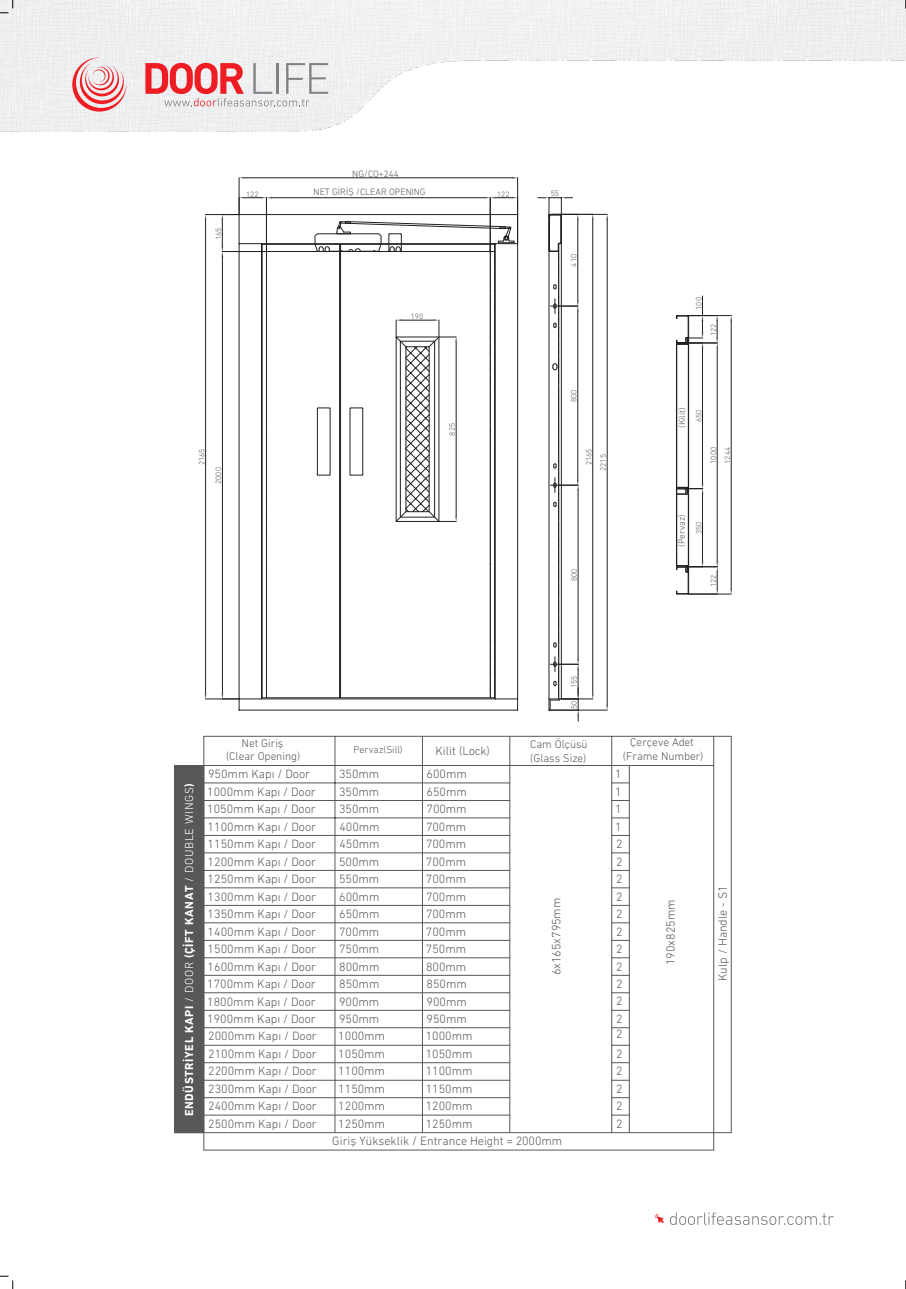
<style>
.page{position:relative;width:906px;height:1289px;background:#fff}
.page>*{position:absolute;margin:0;border:0;box-sizing:border-box;transform-origin:0 0}
.t1{font:300 12.3px/17.5px "DIN Next LT Pro";letter-spacing:-.005em;color:#57585a;text-align:justify}
.t2{font:700 11.7px "DIN Next LT Pro";letter-spacing:.05em;color:#fff}
.t3{font:300 11.4px/13.8px "DIN Next LT Pro";color:#57585a;text-align:center}
.t4{font:300 10.05px "DIN Next LT Pro";color:#57585a}
.t5{font:300 9.45px/18.1px "DIN Next LT Pro";color:#57585a}
.t6{font:300 7.8px/14.4px "DIN Next LT Pro";letter-spacing:-.005em;color:#57585a}
.s1{font-weight:300}
</style>
<div class="page">
<svg style="left:654px;top:1214px;width:10px;height:8px"></svg>
<svg style="left:670px;top:1212px;width:163px;height:12px"></svg>
<svg style="left:0;top:0;width:905px;height:132px"></svg>
<svg style="left:72px;top:57px;width:55px;height:55px"></svg>
<svg style="left:145px;top:63px;width:183px;height:43px"></svg>
<svg style="left:203px;top:736px;width:511px;height:414px"></svg>
<svg style="left:713px;top:736px;width:18px;height:1px"></svg>
<hr style="left:204px;top:835px;width:306px;height:1px;background:#57585a">
<svg style="left:612px;top:870px;width:17px;height:1px"></svg>
<hr style="left:204px;top:852px;width:306px;height:1px;background:#57585a">
<svg style="left:612px;top:887px;width:17px;height:1px"></svg>
<hr style="left:204px;top:870px;width:306px;height:1px;background:#57585a">
<svg style="left:612px;top:905px;width:17px;height:1px"></svg>
<hr style="left:204px;top:887px;width:306px;height:1px;background:#57585a">
<svg style="left:612px;top:922px;width:17px;height:1px"></svg>
<hr style="left:204px;top:905px;width:306px;height:1px;background:#57585a">
<svg style="left:612px;top:940px;width:17px;height:1px"></svg>
<hr style="left:204px;top:922px;width:306px;height:1px;background:#57585a">
<svg style="left:612px;top:957px;width:17px;height:1px"></svg>
<hr style="left:204px;top:940px;width:306px;height:1px;background:#57585a">
<svg style="left:612px;top:975px;width:17px;height:1px"></svg>
<hr style="left:204px;top:957px;width:306px;height:1px;background:#57585a">
<svg style="left:612px;top:992px;width:17px;height:1px"></svg>
<hr style="left:204px;top:975px;width:306px;height:1px;background:#57585a">
<svg style="left:612px;top:1010px;width:17px;height:1px"></svg>
<hr style="left:204px;top:992px;width:306px;height:1px;background:#57585a">
<svg style="left:612px;top:1027px;width:17px;height:1px"></svg>
<hr style="left:204px;top:1010px;width:306px;height:1px;background:#57585a">
<svg style="left:612px;top:1045px;width:17px;height:1px"></svg>
<hr style="left:204px;top:1027px;width:306px;height:1px;background:#57585a">
<svg style="left:612px;top:1062px;width:17px;height:1px"></svg>
<hr style="left:204px;top:1045px;width:306px;height:1px;background:#57585a">
<svg style="left:612px;top:1079px;width:17px;height:1px"></svg>
<hr style="left:731px;top:736px;width:1px;height:396px;background:#57585a">
<hr style="left:204px;top:1062px;width:306px;height:1px;background:#57585a">
<hr style="left:204px;top:1079px;width:306px;height:1px;background:#57585a">
<hr style="left:204px;top:1097px;width:306px;height:1px;background:#57585a">
<hr style="left:204px;top:1114px;width:306px;height:1px;background:#57585a">
<hr style="left:204px;top:1132px;width:527px;height:1px;background:#57585a">
<svg style="left:612px;top:835px;width:17px;height:1px"></svg>
<svg style="left:612px;top:817px;width:17px;height:1px"></svg>
<svg style="left:612px;top:800px;width:17px;height:1px"></svg>
<svg style="left:612px;top:782px;width:17px;height:1px"></svg>
<svg style="left:612px;top:1097px;width:17px;height:1px"></svg>
<svg style="left:612px;top:1114px;width:17px;height:1px"></svg>
<hr style="left:629px;top:765px;width:1px;height:367px;background:#57585a">
<svg style="left:174px;top:736px;width:30px;height:397px;background:#636466"></svg>
<hr style="left:517px;top:214px;width:1px;height:496px;background:#231f20">
<hr style="left:239px;top:214px;width:1px;height:496px;background:#231f20">
<hr style="left:239px;top:709px;width:278px;height:1px;background:#231f20">
<svg style="left:538px;top:197px;width:41px;height:524px"></svg>
<hr style="left:239px;top:178px;width:1px;height:36px;background:#231f20">
<hr style="left:517px;top:178px;width:1px;height:36px;background:#231f20">
<hr style="left:245px;top:177px;width:267px;height:1px;background:#231f20">
<hr style="left:205px;top:214px;width:34px;height:1px;background:#231f20">
<hr style="left:205px;top:698px;width:34px;height:1px;background:#231f20">
<hr style="left:205px;top:220px;width:1px;height:473px;background:#231f20">
<hr style="left:561px;top:698px;width:32px;height:1px;background:#231f20">
<hr style="left:592px;top:220px;width:1px;height:473px;background:#231f20">
<hr style="left:552px;top:214px;width:55px;height:1px;background:#231f20">
<hr style="left:549px;top:710px;width:58px;height:1px;background:#231f20">
<hr style="left:607px;top:220px;width:1px;height:484px;background:#231f20">
<svg style="left:606px;top:704px;width:2px;height:6px"></svg>
<svg style="left:221px;top:197px;width:296px;height:502px"></svg>
<hr style="left:676px;top:344px;width:1px;height:143px;background:#231f20">
<hr style="left:688px;top:339px;width:1px;height:153px;background:#231f20">
<hr style="left:717px;top:348px;width:1px;height:213px;background:#231f20">
<hr style="left:702px;top:348px;width:1px;height:135px;background:#231f20">
<svg style="left:676px;top:483px;width:42px;height:112px"></svg>
<svg style="left:676px;top:296px;width:42px;height:52px"></svg>
<hr style="left:688px;top:593px;width:43px;height:1px;background:#231f20">
<hr style="left:688px;top:315px;width:43px;height:1px;background:#231f20">
<hr style="left:731px;top:321px;width:1px;height:267px;background:#231f20">
<svg style="left:730px;top:315px;width:2px;height:6px"></svg>
<svg style="left:0;top:0;width:14px;height:14px"></svg>
<svg style="left:905px;top:0;width:1px;height:61px"></svg>
<svg style="left:0;top:1275px;width:14px;height:13px"></svg>
<p class="t6" style="left:211px;top:240px;width:14px;rotate:-90deg">165</p>
<p class="t5" style="left:314px;top:164px;width:113px;text-indent:39px">NG/CO+244<br>NET GİRİŞ /CLEAR OPENING</p>
<p class="t6" style="left:246px;top:187px;width:14px">122</p>
<p class="t6" style="left:497px;top:187px;width:14px">122</p>
<p class="t6" style="left:411px;top:309px;width:14px">190</p>
<p class="t6" style="left:445px;top:435px;width:14px;rotate:-90deg">825</p>
<p class="t6" style="left:551px;top:186px;width:10px">55</p>
<p class="t6" style="left:566px;top:267px;width:14px;rotate:-90deg">410</p>
<p class="t6" style="left:566px;top:402px;width:14px;rotate:-90deg">800</p>
<p class="t6" style="left:194px;top:465px;width:18px;rotate:-90deg">2165</p>
<p class="t6" style="left:581px;top:471px;width:24px;text-indent:6px;rotate:-90deg">2165<br>2215</p>
<p class="t6" style="left:211px;top:484px;width:18px;rotate:-90deg">2000</p>
<p class="t6" style="left:567px;top:581px;width:14px;rotate:-90deg">800</p>
<p class="t6" style="left:691px;top:310px;width:14px;rotate:-90deg">100</p>
<p class="t6" style="left:706px;top:336px;width:14px;rotate:-90deg">122</p>
<p class="t5" style="left:673px;top:428px;width:22px;rotate:-90deg">(Kilit)</p>
<p class="t6" style="left:691px;top:422px;width:14px;rotate:-90deg">650</p>
<p class="t6" style="left:706px;top:464px;width:18px;rotate:-90deg">1000</p>
<p class="t6" style="left:720px;top:464px;width:18px;rotate:-90deg">1244</p>
<p class="t5" style="left:672px;top:547px;width:34px;rotate:-90deg">(Pervaz)</p>
<p class="t6" style="left:691px;top:534px;width:14px;rotate:-90deg">350</p>
<p class="t6" style="left:706px;top:587px;width:14px;rotate:-90deg">122</p>
<p class="t2" style="left:182px;top:1116px;width:334px;rotate:-90deg">ENDÜSTRİYEL KAPI <span class="s1">/ DOOR</span> (ÇİFT KANAT <span class="s1">/ DOUBLE WINGS</span>)</p>
<p class="t6" style="left:567px;top:688px;width:14px;rotate:-90deg">155</p>
<p class="t3" style="left:226px;top:735px;width:76px">Net Giriş<br>(Clear Opening)</p>
<p class="t1" style="left:207px;top:765px;width:110px;text-align:left">950mm Kapı / Door<br>1000mm Kapı / Door<br>1050mm Kapı / Door</p>
<p class="t1" style="left:207px;top:817px;width:111px">1100mm Kapı / Door 1150mm Kapı / Door 1200mm Kapı / Door 1250mm Kapı / Door 1300mm Kapı / Door 1350mm Kapı / Door 1400mm Kapı / Door 1500mm Kapı / Door 1600mm Kapı / Door 1700mm Kapı / Door 1800mm Kapı / Door 1900mm Kapı / Door 2000mm Kapı / Door 2100mm Kapı / Door</p>
<p class="t4" style="left:353px;top:744px;width:51px">Pervaz(Sill)</p>
<p class="t1" style="left:435px;top:741px;width:56px">Kilit (Lock)</p>
<p class="t1" style="left:339px;top:765px;width:42px">350mm 350mm 350mm</p>
<p class="t1" style="left:426px;top:765px;width:42px">600mm 650mm 700mm</p>
<p class="t1" style="left:339px;top:817px;width:42px">400mm</p>
<p class="t1" style="left:426px;top:817px;width:42px">700mm</p>
<p class="t1" style="left:339px;top:835px;width:42px">450mm</p>
<p class="t1" style="left:426px;top:835px;width:42px">700mm</p>
<p class="t1" style="left:339px;top:852px;width:42px">500mm</p>
<p class="t1" style="left:426px;top:852px;width:42px">700mm</p>
<p class="t1" style="left:339px;top:870px;width:42px">550mm</p>
<p class="t1" style="left:426px;top:870px;width:42px">700mm</p>
<p class="t1" style="left:339px;top:887px;width:42px">600mm</p>
<p class="t1" style="left:426px;top:887px;width:42px">700mm</p>
<p class="t1" style="left:339px;top:904px;width:42px">650mm</p>
<p class="t1" style="left:426px;top:904px;width:42px">700mm</p>
<p class="t1" style="left:339px;top:922px;width:42px">700mm</p>
<p class="t1" style="left:426px;top:922px;width:42px">700mm</p>
<p class="t1" style="left:339px;top:939px;width:42px">750mm</p>
<p class="t1" style="left:426px;top:939px;width:42px">750mm</p>
<p class="t1" style="left:339px;top:957px;width:42px">800mm</p>
<p class="t1" style="left:426px;top:957px;width:42px">800mm</p>
<p class="t1" style="left:338px;top:974px;width:48px;text-align:left">850mm<br>900mm<br>950mm<br>1000mm<br>1050mm</p>
<p class="t1" style="left:426px;top:974px;width:48px;text-align:left">850mm<br>900mm<br>950mm<br>1000mm<br>1050mm</p>
<p class="t1" style="left:208px;top:1062px;width:110px">2200mm Kapı / Door</p>
<p class="t1" style="left:338px;top:1062px;width:48px">1100mm</p>
<p class="t1" style="left:208px;top:1079px;width:110px">2300mm Kapı / Door</p>
<p class="t1" style="left:338px;top:1079px;width:48px">1150mm</p>
<p class="t1" style="left:208px;top:1097px;width:110px">2400mm Kapı / Door</p>
<p class="t1" style="left:338px;top:1097px;width:48px">1200mm</p>
<p class="t1" style="left:208px;top:1114px;width:110px">2500mm Kapı / Door</p>
<p class="t1" style="left:338px;top:1114px;width:48px">1250mm</p>
<p class="t1" style="left:426px;top:1062px;width:48px">1100mm 1150mm 1200mm 1250mm</p>
<p class="t6" style="left:567px;top:709px;width:10px;rotate:-90deg">50</p>
<p class="t3" style="left:530px;top:737px;width:59px;text-align:left">Cam Ölçüsü (Glass Size)</p>
<p class="t1" style="left:547px;top:975px;width:79px;rotate:-90deg">6x165x795mm</p>
<p class="t1" style="left:332px;top:1131px;width:231px">Giriş Yükseklik / Entrance Height = 2000mm</p>
<p class="t3" style="left:623px;top:735px;width:82px">Çerçeve Adet (Frame Number)</p>
<p class="t1" style="left:615px;top:765px;width:8px">1<br>1<br>1<br>1</p>
<p class="t1" style="left:616px;top:852px;width:8px">2</p>
<p class="t1" style="left:616px;top:835px;width:8px">2</p>
<p class="t1" style="left:616px;top:869px;width:8px">2<br>2<br>2<br>2<br>2<br>2<br>2<br>2<br>2</p>
<p class="t1" style="left:616px;top:1024px;width:8px;line-height:19.4px">2<br>2</p>
<p class="t1" style="left:616px;top:1062px;width:8px">2<br>2<br>2<br>2</p>
<p class="t1" style="left:662px;top:965px;width:67px;rotate:-90deg">190x825mm</p>
<p class="t1" style="left:713px;top:981px;width:97px;rotate:-90deg">Kulp / Handle - S1</p>
</div>
